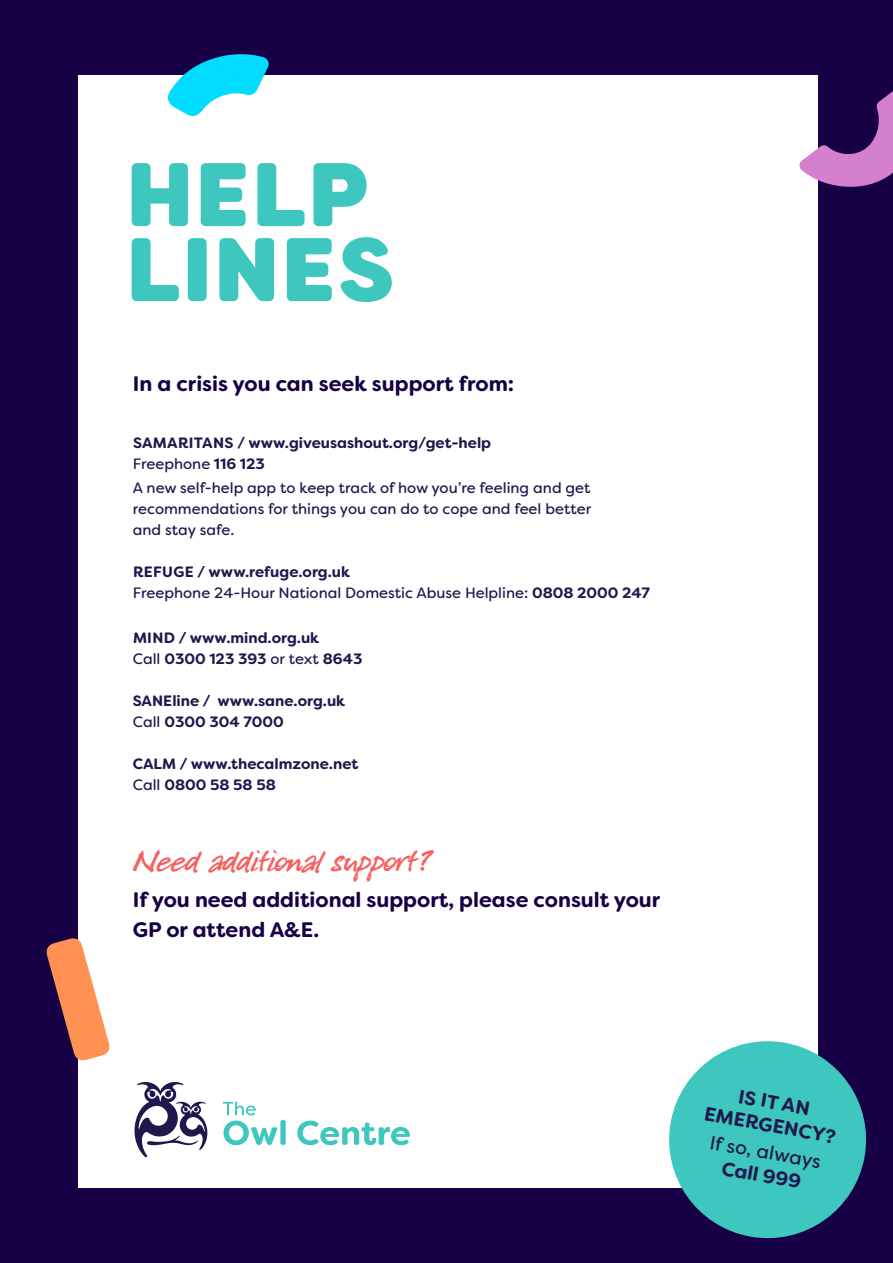
<style>
.page{position:relative;width:893px;height:1263px;background:#170045}
.page>*{position:absolute;margin:0;border:0;box-sizing:border-box;transform-origin:0 0}
.t1{font:800 90px "Filson Soft";letter-spacing:.02em;color:#3dc7bf}
.t2{font:33px "P22 Freely";color:#f5615e}
.t3{font:700 21px/30px "Filson Soft";color:#170045}
.t4{font:19.5px/23.4px "Filson Soft";color:#21174d;text-align:center}
.t5{font:700 19.5px/23.4px "Filson Soft";color:#21174d;text-align:center}
.t6{font:15px/21px "Filson Soft";color:#21174d}
.t7{font:700 15px "Filson Soft";color:#21174d}
.s1{font-weight:700}
.s2{font-weight:400}
</style>
<div class="page">
<div style="left:78px;top:75px;width:740px;height:1113px;background:#fff"></div>
<svg style="left:46px;top:938px;width:64px;height:123px"></svg>
<svg style="left:799px;top:91px;width:94px;height:96px"></svg>
<svg style="left:168px;top:54px;width:101px;height:62px"></svg>
<svg style="left:223px;top:1101px;width:54px;height:44px"></svg>
<div style="left:280px;top:1120px;width:6px;height:25px;background:#3dc7bf;border-radius:2px"></div>
<svg style="left:297px;top:1120px;width:113px;height:25px"></svg>
<svg style="left:134px;top:1082px;width:73px;height:75px"></svg>
<svg style="left:669px;top:1041px;width:198px;height:198px;fill:#3dc7bf"></svg>
<p class="t1" style="left:126px;top:137px;width:244px">HELP</p>
<p class="t1" style="left:126px;top:212px;width:269px">LINES</p>
<p class="t3" style="left:133px;top:368px;width:383px">In a crisis you can seek support from:</p>
<p class="t7" style="left:133px;top:433px;width:360px">SAMARITANS / www.giveusashout.org/get-help</p>
<p class="t6" style="left:133px;top:453px;width:134px">Freephone <span class="s1">116 123</span></p>
<p class="t6" style="left:133px;top:477px;width:460px">A new self-help app to keep track of how you’re feeling and get recommendations for things you can do to cope and feel better</p>
<p class="t6" style="left:133px;top:519px;width:103px">and stay safe.</p>
<p class="t7" style="left:133px;top:562px;width:219px">REFUGE / www.refuge.org.uk</p>
<p class="t6" style="left:133px;top:582px;width:519px">Freephone 24-Hour National Domestic Abuse Helpline: <span class="s1">0808 2000 247</span></p>
<p class="t7" style="left:133px;top:628px;width:188px">MIND / www.mind.org.uk</p>
<p class="t7" style="left:133px;top:649px;width:231px"><span class="s2">Call</span> 0300 123 393 <span class="s2">or text</span> 8643</p>
<p class="t7" style="left:133px;top:691px;width:214px">SANEline / www.sane.org.uk</p>
<p class="t7" style="left:133px;top:712px;width:152px"><span class="s2">Call</span> 0300 304 7000</p>
<p class="t7" style="left:133px;top:754px;width:227px">CALM / www.thecalmzone.net</p>
<p class="t7" style="left:133px;top:775px;width:144px"><span class="s2">Call</span> 0800 58 58 58</p>
<p class="t2" style="left:133px;top:845px;width:303px">Need additional support?</p>
<p class="t3" style="left:133px;top:884px;width:529px">If you need additional support, please consult your<br>GP or attend A&amp;E.</p>
<p class="t5" style="left:711px;top:1079px;width:135px;rotate:10deg">IS IT AN<br>EMERGENCY?</p>
<p class="t4" style="left:712px;top:1130px;width:114px;rotate:10deg">If so, always<br><span class="s1">Call 999</span></p>
</div>
